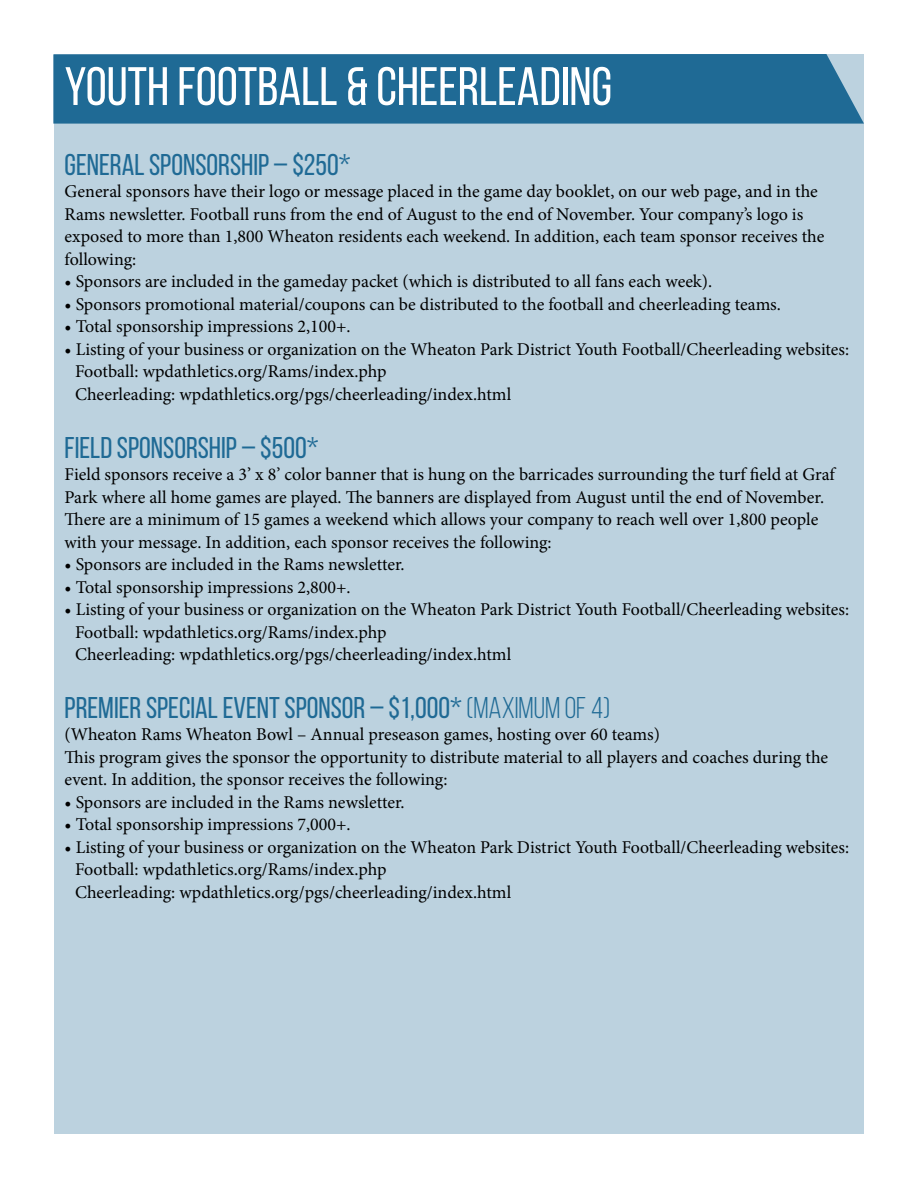
<style>
.page{position:relative;width:918px;height:1188px;background:#fff}
.page>*{position:absolute;margin:0;border:0;box-sizing:border-box;transform-origin:0 0}
.t1{font:54px "Bebas Neue";color:#fff}
.t2{font:30px "Bebas Neue";color:#1f6a95}
.t3{font:18px/22.5px "Minion Pro";color:#000}
.s1{font-style:inherit}
</style>
<div class="page">
<div style="left:54px;top:55px;width:809px;height:1079px;background:#bcd2df"></div>
<div style="left:53px;top:54px;width:811px;height:70px;background:#1f6a95"></div>
<hr style="left:62px;top:112px;width:364px;height:1px;background:#1f6a95">
<h1 class="t1" style="left:65px;top:57px;width:549px">YOUTH FOOTBALL &amp; CHEERLEADING</h1>
<h2 class="t2" style="left:65px;top:148px;width:288px">GENERAL SPONSORSHIP – $250*</h2>
<p class="t3" style="left:65px;top:180px;width:761px">General sponsors have their logo or message placed in the game day booklet, on our web page, and in the Rams newsletter. Football runs from the end of August to the end of November. Your company’s logo is exposed to more than 1,800 Wheaton residents each weekend. In addition, each team sponsor receives the following:</p>
<p class="t3" style="left:65px;top:270px;width:649px">• Sponsors are included in the gameday packet (which is distributed to all fans each week).</p>
<p class="t3" style="left:65px;top:293px;width:718px">• Sponsors promotional material/coupons can be distributed to the football and cheerleading teams.</p>
<p class="t3" style="left:65px;top:315px;width:288px">• Total sponsorship impressions 2,100+.</p>
<p class="t3" style="left:75px;top:338px;width:776px;text-indent:-10px">• Listing of your business or organization on the Wheaton Park District Youth Football/Cheerleading websites:<br>Football: wpdathletics.org/Rams/index.php<br>Cheerleading: wpdathletics.org/pgs/cheerleading/index.html</p>
<h2 class="t2" style="left:65px;top:431px;width:255px">FIELD SPONSORSHIP – $500*</h2>
<p class="t3" style="left:65px;top:463px;width:772px">Field sponsors receive a 3’ x 8’ color banner that is hung on the barricades surrounding the turf field at Graf Park where all home games are played. The banners are displayed from August until the end of November.<br>There are a minimum of 15 games a weekend which allows your company to reach well over 1,800 people with your message. In addition, each sponsor receives the following:</p>
<p class="t3" style="left:65px;top:553px;width:342px">• Sponsors are included in the Rams newsletter.</p>
<p class="t3" style="left:65px;top:576px;width:288px">• Total sponsorship impressions 2,800+.</p>
<p class="t3" style="left:75px;top:598px;width:776px;text-indent:-10px">• Listing of your business or organization on the Wheaton Park District Youth Football/Cheerleading websites:<br>Football: wpdathletics.org/Rams/index.php<br>Cheerleading: wpdathletics.org/pgs/cheerleading/index.html</p>
<h2 class="t2" style="left:65px;top:691px;width:547px">PREMIER SPECIAL EVENT SPONSOR – $1,000* <span class="s1">(MAXIMUM OF 4)</span></h2>
<p class="t3" style="left:65px;top:723px;width:765px">(Wheaton Rams Wheaton Bowl – Annual preseason games, hosting over 60 teams)<br>This program gives the sponsor the opportunity to distribute material to all players and coaches during the event. In addition, the sponsor receives the following:</p>
<p class="t3" style="left:65px;top:791px;width:342px">• Sponsors are included in the Rams newsletter.</p>
<p class="t3" style="left:65px;top:813px;width:288px">• Total sponsorship impressions 7,000+.</p>
<p class="t3" style="left:75px;top:836px;width:776px;text-indent:-10px">• Listing of your business or organization on the Wheaton Park District Youth Football/Cheerleading websites:<br>Football: wpdathletics.org/Rams/index.php<br>Cheerleading: wpdathletics.org/pgs/cheerleading/index.html</p>
</div>
